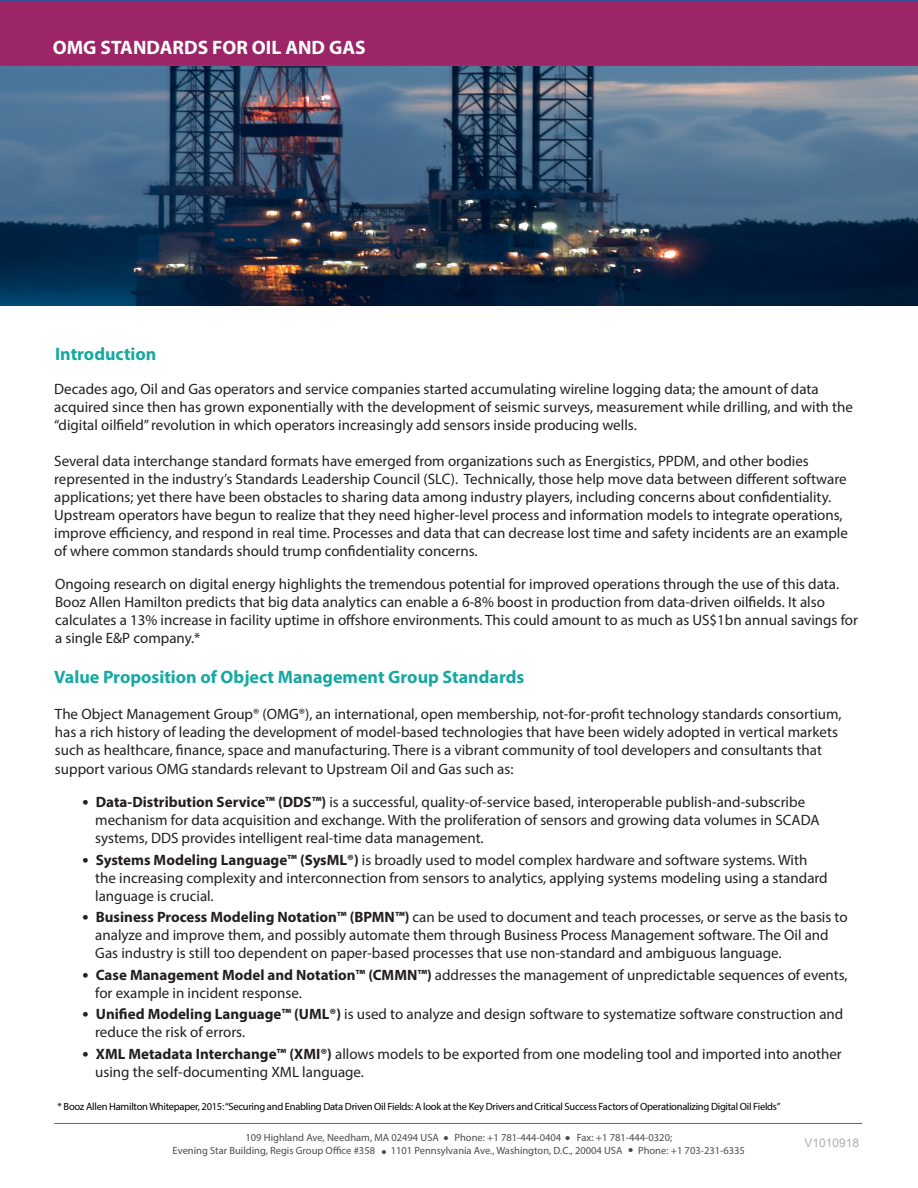
<style>
.page{position:relative;width:918px;height:1188px;background:#fff}
.page>*{position:absolute;margin:0;border:0;box-sizing:border-box;transform-origin:0 0}
.t1{font:700 19.5px "Myriad Pro";color:#fff}
.t2{font:700 18px "Myriad Pro";color:#17a8a1}
.t3{font:16.5px "Arial";color:#4b4c4d}
.t4{font:15px/18px "Myriad Pro";color:#231f20}
.t5{font:12px "Arial";color:#aeafb3}
.t6{font:10.5px "Myriad Pro";color:#4b4c4d}
.t7{font:10.5px "Myriad Pro";letter-spacing:-.025em;color:#000}
.s1{font-weight:700;font-size:18px}
.s2{font-weight:700}
</style>
<div class="page">
<div style="left:0;top:0;width:918px;height:66px;background:#9b2566"></div>
<div style="left:53px;top:21px;width:822px;height:33px;background:#9b2566"></div>
<hr style="left:54px;top:1123px;width:808px;height:1px;background:#616164">
<img style="left:0;top:66px;width:918px;height:240px">
<p class="t1" style="left:53px;top:34px;width:315px">OMG STANDARDS FOR OIL AND GAS</p>
<p class="t2" style="left:55px;top:342px;width:103px">Introduction</p>
<p class="t4" style="left:54px;top:380px;width:800px">Decades ago, Oil and Gas operators and service companies started accumulating wireline logging data; the amount of data acquired since then has grown exponentially with the development of seismic surveys, measurement while drilling, and with the “digital oilfield” revolution in which operators increasingly add sensors inside producing wells.</p>
<p class="t4" style="left:54px;top:452px;width:794px">Several data interchange standard formats have emerged from organizations such as Energistics, PPDM, and other bodies represented in the industry’s Standards Leadership Council (SLC). Technically, those help move data between different software applications; yet there have been obstacles to sharing data among industry players, including concerns about confidentiality.<br>Upstream operators have begun to realize that they need higher-level process and information models to integrate operations,</p>
<p class="t4" style="left:54px;top:524px;width:795px">improve efficiency, and respond in real time. Processes and data that can decrease lost time and safety incidents are an example of where common standards should trump confidentiality concerns.</p>
<p class="t4" style="left:55px;top:575px;width:804px">Ongoing research on digital energy highlights the tremendous potential for improved operations through the use of this data.<br>Booz Allen Hamilton predicts that big data analytics can enable a 6-8% boost in production from data-driven oilfields. It also calculates a 13% increase in facility uptime in offshore environments. This could amount to as much as US$1bn annual savings for a single E&amp;P company.*</p>
<p class="t2" style="left:54px;top:665px;width:472px">Value Proposition of Object Management Group Standards</p>
<p class="t4" style="left:55px;top:704px;width:788px">The Object Management Group® (OMG®), an international, open membership, not-for-profit technology standards consortium, has a rich history of leading the development of model-based technologies that have been widely adopted in vertical markets such as healthcare, finance, space and manufacturing. There is a vibrant community of tool developers and consultants that</p>
<p class="t4" style="left:55px;top:760px;width:460px">support various OMG standards relevant to Upstream Oil and Gas such as:</p>
<p class="t4" style="left:95px;top:793px;width:726px;text-indent:-13px"><span class="s1">•</span> <span class="s2">Data-Distribution Service™ (DDS™)</span> is a successful, quality-of-service based, interoperable publish-and-subscribe mechanism for data acquisition and exchange. With the proliferation of sensors and growing data volumes in SCADA systems, DDS provides intelligent real-time data management.</p>
<p class="t4" style="left:95px;top:850px;width:734px;text-indent:-13px"><span class="s1">•</span> <span class="s2">Systems Modeling Language™ (SysML®)</span> is broadly used to model complex hardware and software systems. With the increasing complexity and interconnection from sensors to analytics, applying systems modeling using a standard language is crucial.</p>
<p class="t4" style="left:95px;top:908px;width:754px;text-indent:-13px"><span class="s1">•</span> <span class="s2">Business Process Modeling Notation™ (BPMN™)</span> can be used to document and teach processes, or serve as the basis to analyze and improve them, and possibly automate them through Business Process Management software. The Oil and<br>Gas industry is still too dependent on paper-based processes that use non-standard and ambiguous language.</p>
<p class="t4" style="left:95px;top:966px;width:754px;text-indent:-13px"><span class="s1">•</span> <span class="s2">Case Management Model and Notation™ (CMMN™)</span> addresses the management of unpredictable sequences of events, for example in incident response.</p>
<p class="t4" style="left:95px;top:1005px;width:750px;text-indent:-13px"><span class="s1">•</span> <span class="s2">Unified Modeling Language™ (UML®)</span> is used to analyze and design software to systematize software construction and reduce the risk of errors.</p>
<p class="t4" style="left:95px;top:1045px;width:748px;text-indent:-13px"><span class="s1">•</span> <span class="s2">XML Metadata Interchange™ (XMI®)</span> allows models to be exported from one modeling tool and imported into another using the self-documenting XML language.</p>
<p class="t7" style="left:58px;top:1100px;width:724px">* Booz Allen Hamilton Whitepaper, 2015: “Securing and Enabling Data Driven Oil Fields: A look at the Key Drivers and Critical Success Factors of Operationalizing Digital Oil Fields”</p>
<p class="t6" style="left:245px;top:1131px;width:195px">109 Highland Ave, Needham, MA 02494 USA</p>
<p class="t6" style="left:455px;top:1131px;width:108px">Phone: +1 781-444-0404</p>
<p class="t6" style="left:577px;top:1131px;width:97px">Fax: +1 781-444-0320;</p>
<p class="t6" style="left:173px;top:1144px;width:204px">Evening Star Building, Regis Group Office #358</p>
<p class="t6" style="left:391px;top:1144px;width:233px">1101 Pennsylvania Ave., Washington, D.C., 20004 USA</p>
<p class="t6" style="left:638px;top:1144px;width:108px">Phone: +1 703-231-6335</p>
<p class="t3" style="left:443px;top:1128px;width:7px">•</p>
<p class="t3" style="left:565px;top:1128px;width:7px">•</p>
<p class="t3" style="left:381px;top:1141px;width:7px">•</p>
<p class="t3" style="left:628px;top:1140px;width:7px">•</p>
<p class="t5" style="left:805px;top:1135px;width:56px">V1010918</p>
</div>
